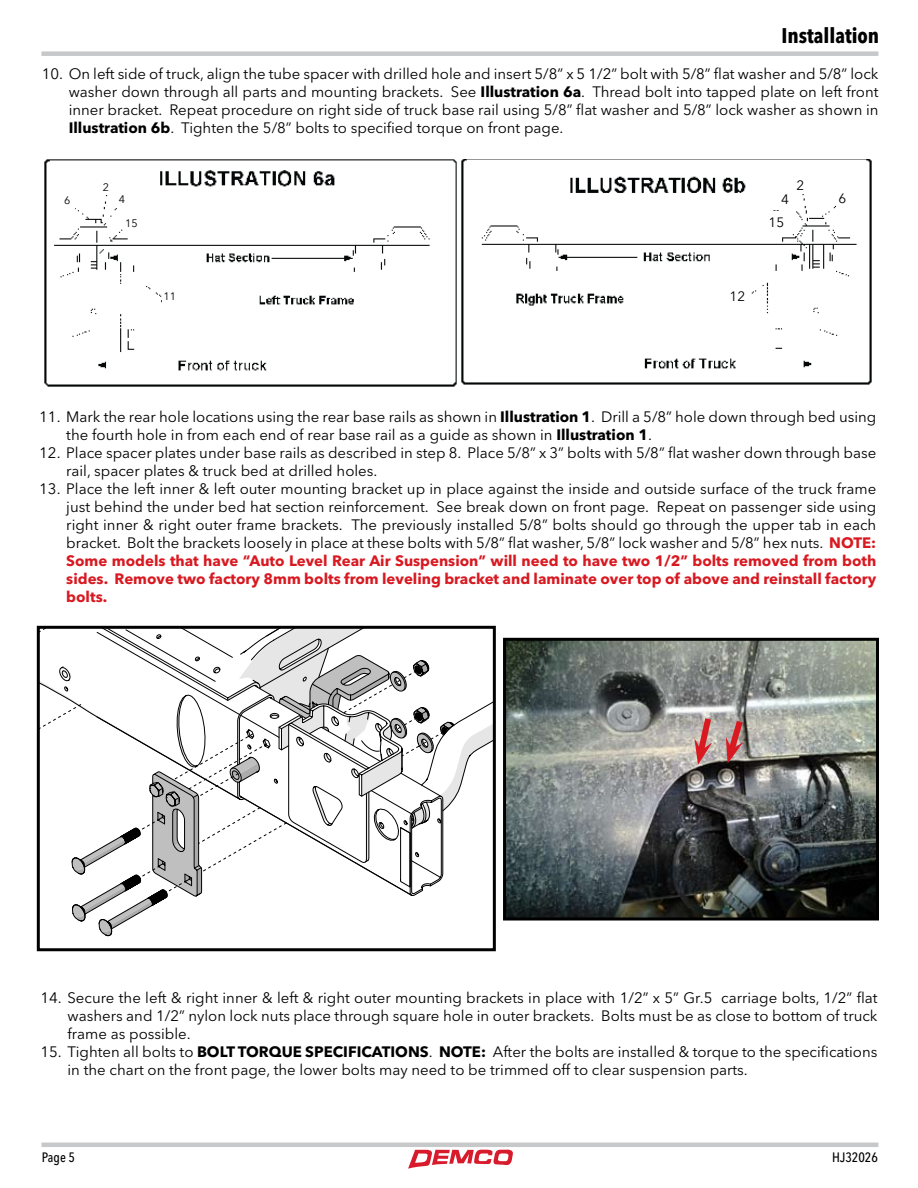
<style>
.page{position:relative;width:918px;height:1188px;background:#fff}
.page>*{position:absolute;margin:0;border:0;box-sizing:border-box;transform-origin:0 0}
.t1{font:700 condensed 21px "Avenir Next LT Pro";color:#000}
.t2{font:15px/18px "Avenir Next LT Pro";color:#000;text-align:justify}
.t3{font:500 condensed 13.5px "Avenir Next LT Pro";color:#000}
.t4{font:13.5px "Avenir Next LT Pro";color:#000}
.t5{font:10.8px "Avenir Next LT Pro";color:#000}
.s1{font-weight:700}
.s2{font-weight:700;color:#d81921}
</style>
<div class="page">
<div style="left:41px;top:51px;width:837px;height:5px;background:#c6c8ca"></div>
<hr style="left:41px;top:1143px;width:837px;height:4px;background:#c6c8ca">
<svg style="left:408px;top:1149px;width:105px;height:20px"></svg>
<img style="left:44px;top:159px;width:413px;height:228px">
<div style="left:51px;top:184px;width:22px;height:22px;background:#fff"></div>
<div style="left:96px;top:172px;width:21px;height:22px;background:#fff"></div>
<div style="left:115px;top:187px;width:20px;height:21px;background:#fff"></div>
<div style="left:124px;top:210px;width:21px;height:20px;background:#fff"></div>
<div style="left:162px;top:286px;width:19px;height:27px;background:#fff"></div>
<div style="left:64px;top:196px;width:10px;height:12px;background:#fff"></div>
<div style="left:103px;top:182px;width:10px;height:13px;background:#fff"></div>
<div style="left:125px;top:219px;width:14px;height:12px;background:#fff"></div>
<img style="left:461px;top:159px;width:411px;height:226px">
<div style="left:790px;top:171px;width:28px;height:22px;background:#fff"></div>
<div style="left:833px;top:183px;width:26px;height:22px;background:#fff"></div>
<div style="left:772px;top:182px;width:25px;height:24px;background:#fff"></div>
<div style="left:766px;top:211px;width:19px;height:18px;background:#fff"></div>
<div style="left:725px;top:289px;width:24px;height:21px;background:#fff"></div>
<div style="left:769px;top:217px;width:18px;height:16px;background:#fff"></div>
<div style="left:781px;top:193px;width:14px;height:17px;background:#fff"></div>
<div style="left:797px;top:179px;width:11px;height:15px;background:#fff"></div>
<div style="left:838px;top:193px;width:10px;height:16px;background:#fff"></div>
<svg style="left:72px;top:702px;width:420px;height:234px"></svg>
<svg style="left:41px;top:630px;width:406px;height:263px"></svg>
<div style="left:37px;top:626px;width:459px;height:325px;border:3px solid #000"></div>
<img style="left:507px;top:642px;width:368px;height:275px">
<div style="left:503px;top:638px;width:376px;height:283px;border:3px solid #000"></div>
<svg style="left:694px;top:712px;width:21px;height:53px"></svg>
<svg style="left:724px;top:714px;width:23px;height:50px"></svg>
<h1 class="t1" style="left:782px;top:23px;width:99px">Installation</h1>
<p class="t2" style="left:69px;top:65px;width:811px;text-indent:-27px">10. On left side of truck, align the tube spacer with drilled hole and insert 5/8” x 5 1/2” bolt with 5/8” flat washer and 5/8” lock washer down through all parts and mounting brackets. See <span class="s1">Illustration 6a</span>. Thread bolt into tapped plate on left front inner bracket. Repeat procedure on right side of truck base rail using 5/8” flat washer and 5/8” lock washer as shown in <span class="s1">Illustration 6b</span>. Tighten the 5/8” bolts to specified torque on front page.</p>
<p class="t5" style="left:64px;top:194px;width:8px">6</p>
<p class="t5" style="left:103px;top:180px;width:8px">2</p>
<p class="t5" style="left:119px;top:193px;width:8px">4</p>
<p class="t5" style="left:125px;top:217px;width:14px">15</p>
<p class="t5" style="left:163px;top:290px;width:14px">11</p>
<p class="t4" style="left:730px;top:288px;width:17px">12</p>
<p class="t4" style="left:781px;top:191px;width:9px">4</p>
<p class="t4" style="left:769px;top:214px;width:17px">15</p>
<p class="t4" style="left:797px;top:177px;width:9px">2</p>
<p class="t4" style="left:838px;top:190px;width:9px">6</p>
<p class="t2" style="left:66px;top:408px;width:812px;text-indent:-27px">11. Mark the rear hole locations using the rear base rails as shown in <span class="s1">Illustration 1</span>. Drill a 5/8” hole down through bed using the fourth hole in from each end of rear base rail as a guide as shown in <span class="s1">Illustration 1</span>.</p>
<p class="t2" style="left:66px;top:444px;width:812px;text-indent:-27px">12. Place spacer plates under base rails as described in step 8. Place 5/8” x 3” bolts with 5/8” flat washer down through base rail, spacer plates &amp; truck bed at drilled holes.</p>
<p class="t2" style="left:66px;top:480px;width:812px;text-indent:-27px">13. Place the left inner &amp; left outer mounting bracket up in place against the inside and outside surface of the truck frame just behind the under bed hat section reinforcement. See break down on front page. Repeat on passenger side using right inner &amp; right outer frame brackets. The previously installed 5/8” bolts should go through the upper tab in each bracket. Bolt the brackets loosely in place at these bolts with 5/8” flat washer, 5/8” lock washer and 5/8” hex nuts. <span class="s2">NOTE:<br>Some models that have “Auto Level Rear Air Suspension” will need to have two 1/2” bolts removed from both sides. Remove two factory 8mm bolts from leveling bracket and laminate over top of above and reinstall factory bolts.</span></p>
<p class="t2" style="left:67px;top:989px;width:812px;text-indent:-27px">14. Secure the left &amp; right inner &amp; left &amp; right outer mounting brackets in place with 1/2” x 5” Gr.5 carriage bolts, 1/2” flat washers and 1/2” nylon lock nuts place through square hole in outer brackets. Bolts must be as close to bottom of truck frame as possible.</p>
<p class="t2" style="left:68px;top:1043px;width:811px;text-indent:-27px">15. Tighten all bolts to <span class="s1">BOLT TORQUE SPECIFICATIONS</span>. <span class="s1">NOTE:</span> After the bolts are installed &amp; torque to the specifications in the chart on the front page, the lower bolts may need to be trimmed off to clear suspension parts.</p>
<p class="t3" style="left:42px;top:1149px;width:35px">Page 5</p>
<p class="t3" style="left:832px;top:1149px;width:47px">HJ32026</p>
</div>
